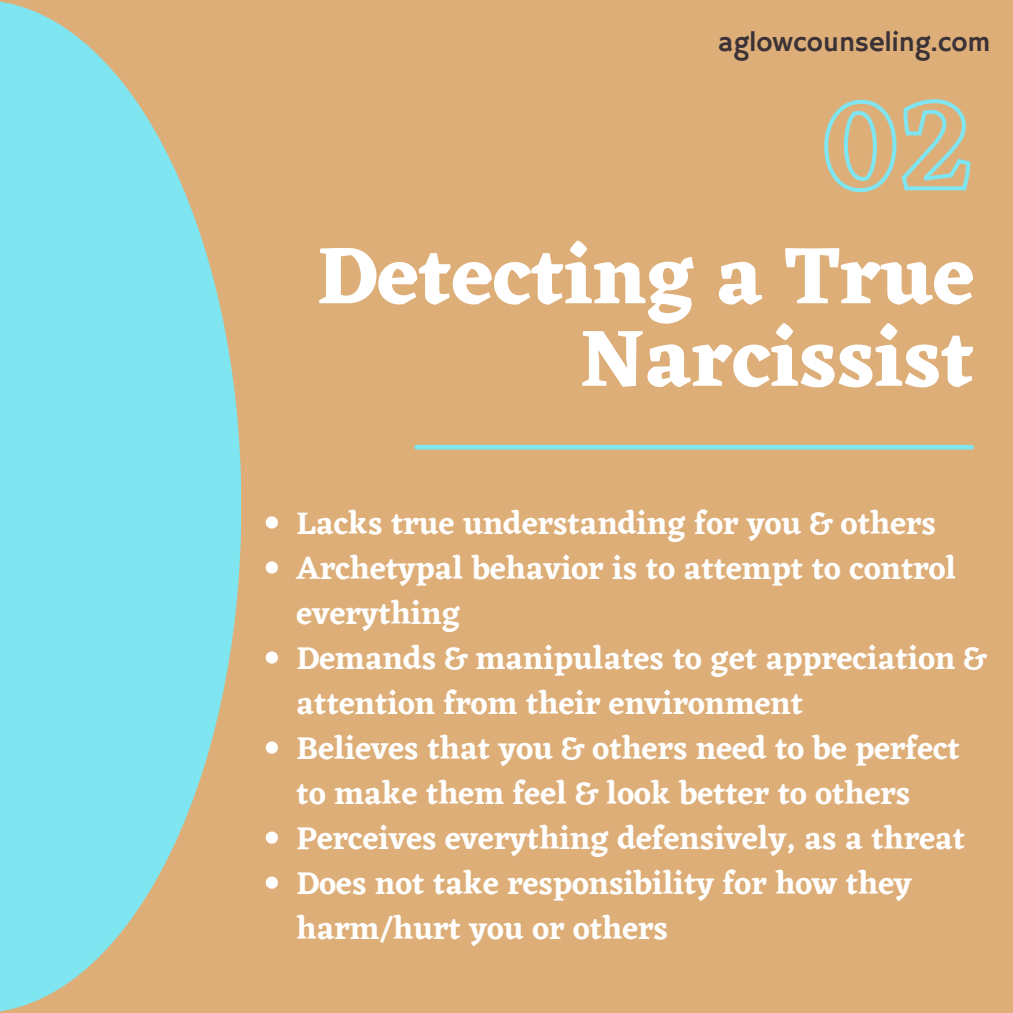
<style>
.page{position:relative;width:1013px;height:1013px;background:#fff}
.page>*{position:absolute;margin:0;border:0;box-sizing:border-box;transform-origin:0 0}
.t1{font:700 82.5px/82.5px "Eczar";color:#fff;text-align:right}
.t2{font:600 32.5px/45px "Eczar";color:#fff}
.t3{font:27.5px "Hammersmith One";color:#3b3237}
</style>
<div class="page">
<div style="left:0;top:0;width:1012px;height:1012px;background:#ddae78"></div>
<svg style="left:0;top:1px;width:241px;height:1011px;fill:#7fe5f0"></svg>
<svg style="left:824px;top:99px;width:147px;height:94px"></svg>
<svg style="left:266px;top:516px;width:12px;height:12px"></svg>
<svg style="left:266px;top:561px;width:12px;height:12px"></svg>
<svg style="left:266px;top:651px;width:12px;height:12px"></svg>
<svg style="left:266px;top:741px;width:12px;height:12px"></svg>
<svg style="left:266px;top:831px;width:12px;height:12px"></svg>
<svg style="left:266px;top:876px;width:12px;height:12px"></svg>
<hr style="left:416px;top:445px;width:555px;height:4px;background:#7fe5f0">
<p class="t3" style="left:717px;top:26px;width:274px">aglowcounseling.com</p>
<p class="t1" style="left:317px;top:233px;width:659px">Detecting a True<br>Narcissist</p>
<p class="t2" style="left:296px;top:500px;width:640px">Lacks true understanding for you &amp; others</p>
<p class="t2" style="left:296px;top:545px;width:661px">Archetypal behavior is to attempt to control everything</p>
<p class="t2" style="left:296px;top:635px;width:691px">Demands &amp; manipulates to get appreciation &amp; attention from their environment</p>
<p class="t2" style="left:296px;top:725px;width:665px">Believes that you &amp; others need to be perfect to make them feel &amp; look better to others</p>
<p class="t2" style="left:296px;top:815px;width:670px">Perceives everything defensively, as a threat</p>
<p class="t2" style="left:296px;top:860px;width:616px">Does not take responsibility for how they harm/hurt you or others</p>
</div>
